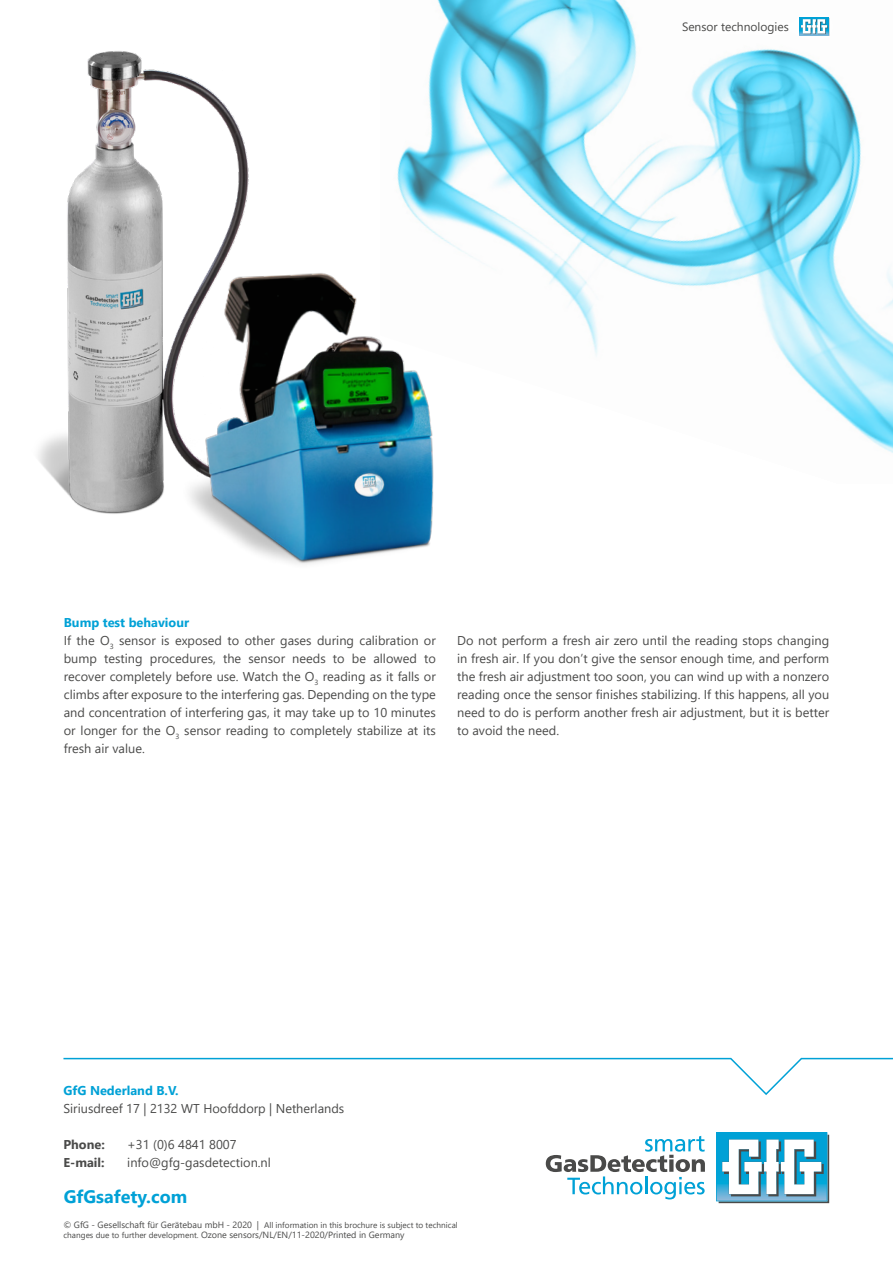
<style>
.page{position:relative;width:893px;height:1263px;background:#fff}
.page>*{position:absolute;margin:0;border:0;box-sizing:border-box;transform-origin:0 0}
.t1{font:700 18px "Segoe UI";color:#00a1d6}
.t2{font:12.75px/18px "Segoe UI";color:#4a4a49}
.t3{font:700 12.75px "Segoe UI";color:#00a1d6}
.t4{font:700 12.75px "Segoe UI";color:#4a4a49}
.t5{font:12px "Segoe UI";color:#4a4a49}
.t6{font:9px "Segoe UI";color:#4a4a49}
.t7{font:8.25px "Segoe UI";color:#4a4a49}
.s1{font-weight:700;color:#00a1d6}
.s2{font-size:9px}
.s3{font-size:8.25px}
</style>
<div class="page">
<img style="left:397px;top:0;width:496px;height:453px">
<img style="left:38px;top:51px;width:211px;height:463px">
<img style="left:161px;top:234px;width:320px;height:330px">
<svg style="left:63px;top:1057px;width:830px;height:38px"></svg>
<svg style="left:716px;top:1132px;width:113px;height:71px"></svg>
<svg style="left:546px;top:1136px;width:159px;height:63px"></svg>
<div style="left:663px;top:0;width:186px;height:56px;background:#fff"></div>
<svg style="left:799px;top:17px;width:30px;height:19px"></svg>
<p class="t5" style="left:682px;top:15px;width:108px">Sensor technologies</p>
<p class="t2" style="left:64px;top:612px;width:374px"><span class="s1">Bump test behaviour<br></span>If the O<sub>3</sub> sensor is exposed to other gases during calibration or bump testing procedures, the sensor needs to be allowed to recover completely before use. Watch the O<sub>3</sub> reading as it falls or climbs after exposure to the interfering gas. Depending on the type and concentration of interfering gas, it may take up to 10 minutes or longer for the O<sub>3</sub> sensor reading to completely stabilize at its fresh air value.</p>
<p class="t2" style="left:457px;top:630px;width:374px;text-align:justify">Do not perform a fresh air zero until the reading stops changing in fresh air. If you don’t give the sensor enough time, and perform the fresh air adjustment too soon, you can wind up with a nonzero reading once the sensor finishes stabilizing. If this happens, all you need to do is perform another fresh air adjustment, but it is better to avoid the need.</p>
<p class="t3" style="left:63px;top:1078px;width:117px">GfG Nederland B.V.</p>
<p class="t2" style="left:63px;top:1098px;width:282px">Siriusdreef 17 | 2132 WT Hoofddorp | Netherlands</p>
<p class="t4" style="left:63px;top:1132px;width:43px">Phone:</p>
<p class="t2" style="left:127px;top:1134px;width:111px">+31 (0)6 4841 8007</p>
<p class="t4" style="left:63px;top:1150px;width:43px">E-mail:</p>
<p class="t2" style="left:127px;top:1152px;width:145px">info@gfg-gasdetection.nl</p>
<h1 class="t1" style="left:64px;top:1180px;width:125px">GfGsafety.com</h1>
<p class="t7" style="left:63px;top:1217px;width:396px"><span class="s2">© GfG - Gesellschaft für Gerätebau mbH - 2020 |</span> All information in this brochure is subject to technical</p>
<p class="t6" style="left:63px;top:1226px;width:343px"><span class="s3">changes due to further development.</span> Ozone sensors/NL/EN/11-2020/Printed in Germany</p>
</div>
